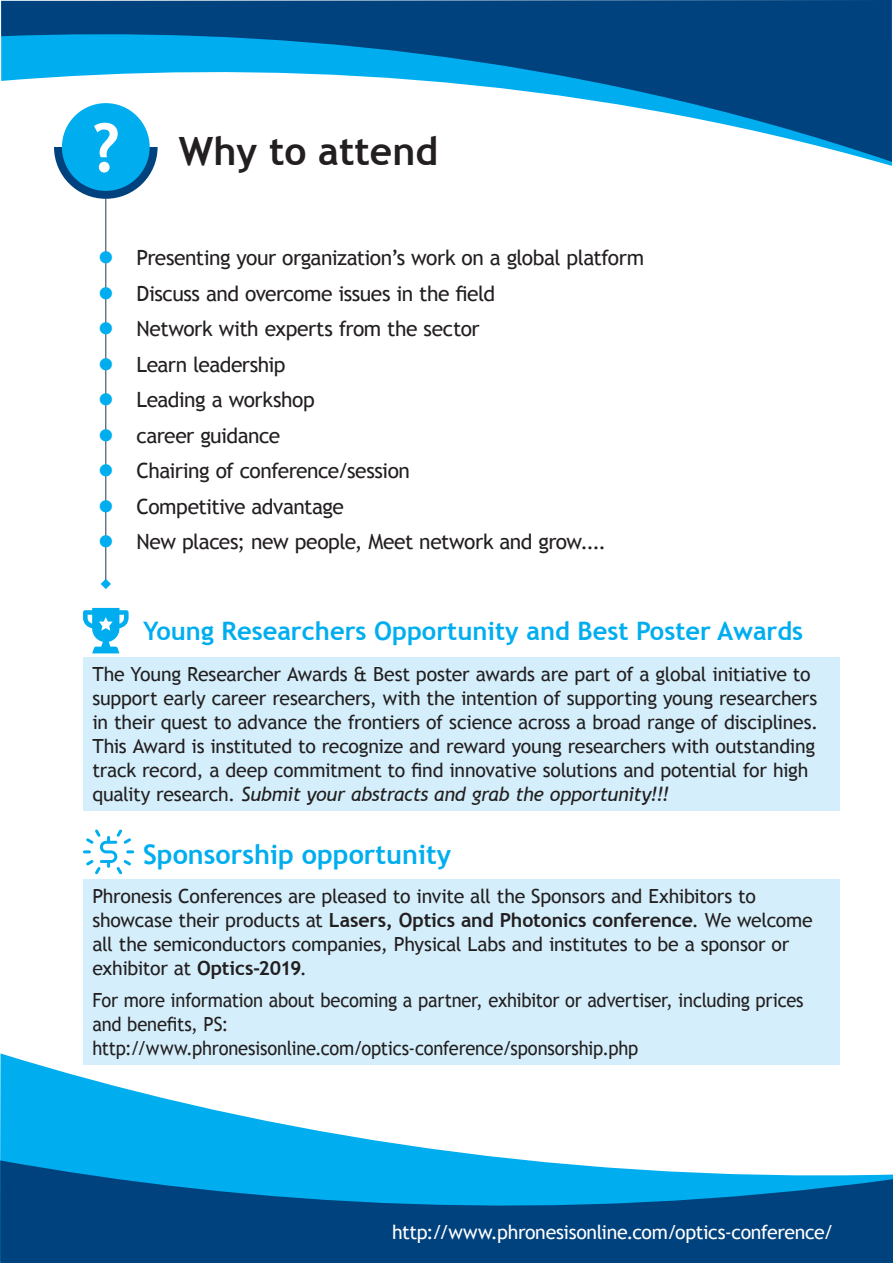
<style>
.page{position:relative;width:893px;height:1263px;background:#fff}
.page>*{position:absolute;margin:0;border:0;box-sizing:border-box;transform-origin:0 0}
.t1{font:700 67.5px "Trebuchet MS";color:#fff}
.t2{font:700 39px "Trebuchet MS";color:#231f20}
.t3{font:700 27px "Trebuchet MS";color:#00aeef}
.t4{font:700 25.5px "Trebuchet MS";color:#00aeef}
.t5{font:21px "Trebuchet MS";letter-spacing:-.025em;color:#231f20}
.Quote_pullout_small{font:19.5px/24px "Trebuchet MS";letter-spacing:-.015em;color:#231f20}
.Quote_pullout_small-2{font:19.5px/24px "Trebuchet MS";letter-spacing:-.015em;color:#231f20;scale:.94 1}
.t6{font:19.5px "Trebuchet MS";letter-spacing:-.02em;color:#fff}
.s1{color:#00aeef}
.s2{font-style:italic}
.s3{font-weight:700}
</style>
<div class="page">
<svg style="left:0;top:1053px;width:840px;height:107px"></svg>
<svg style="left:0;top:1160px;width:893px;height:103px;background:#0b68a3"></svg>
<svg style="left:1px;top:0;width:891px;height:162px"></svg>
<svg style="left:54px;top:147px;width:104px;height:52px"></svg>
<div style="left:62px;top:103px;width:88px;height:88px;background:#00aeef;border-radius:50%"></div>
<hr style="left:105px;top:199px;width:1px;height:386px;background:#213b52">
<svg style="left:101px;top:579px;width:10px;height:10px"></svg>
<svg style="left:83px;top:608px;width:46px;height:45px"></svg>
<div style="left:83px;top:658px;width:757px;height:153px;background:#d4effb"></div>
<div style="left:83px;top:879px;width:757px;height:185px;background:#d4effb"></div>
<svg style="left:83px;top:829px;width:51px;height:45px"></svg>
<p class="t1" style="left:91px;top:106px;width:31px">?</p>
<p class="t2" style="left:179px;top:127px;width:261px">Why to attend</p>
<p class="t5" style="left:98px;top:245px;width:547px"><span class="s1">●</span> Presenting your organization’s work on a global platform</p>
<p class="t5" style="left:98px;top:281px;width:398px"><span class="s1">●</span> Discuss and overcome issues in the field</p>
<p class="t5" style="left:98px;top:316px;width:383px"><span class="s1">●</span> Network with experts from the sector</p>
<p class="t5" style="left:98px;top:352px;width:189px"><span class="s1">●</span> Learn leadership</p>
<p class="t5" style="left:98px;top:387px;width:218px"><span class="s1">●</span> Leading a workshop</p>
<p class="t5" style="left:98px;top:423px;width:183px"><span class="s1">●</span> career guidance</p>
<p class="t5" style="left:98px;top:459px;width:313px"><span class="s1">●</span> Chairing of conference/session</p>
<p class="t5" style="left:98px;top:494px;width:247px"><span class="s1">●</span> Competitive advantage</p>
<p class="t5" style="left:98px;top:530px;width:509px"><span class="s1">●</span> New places; new people, Meet network and grow....</p>
<p class="t4" style="left:143px;top:615px;width:662px">Young Researchers Opportunity and Best Poster Awards</p>
<p class="Quote_pullout_small" style="left:92px;top:663px;width:727px">The Young Researcher Awards &amp; Best poster awards are part of a global initiative to support early career researchers, with the intention of supporting young researchers in their quest to advance the frontiers of science across a broad range of disciplines.<br>This Award is instituted to recognize and reward young researchers with outstanding track record, a deep commitment to find innovative solutions and potential for high quality research. <span class="s2">Submit your abstracts and grab the opportunity!!!</span></p>
<p class="t3" style="left:143px;top:837px;width:310px">Sponsorship opportunity</p>
<p class="Quote_pullout_small" style="left:92px;top:884px;width:722px">Phronesis Conferences are pleased to invite all the Sponsors and Exhibitors to showcase their products at <span class="s3">Lasers, Optics and Photonics conference</span>. We welcome all the semiconductors companies, Physical Labs and institutes to be a sponsor or exhibitor at <span class="s3">Optics-2019</span>.</p>
<p class="Quote_pullout_small-2" style="left:92px;top:988px;width:758px">For more information about becoming a partner, exhibitor or advertiser, including prices and benefits, PS:<br>http://www.phronesisonline.com/optics-conference/sponsorship.php</p>
<p class="t6" style="left:392px;top:1220px;width:443px">http://www.phronesisonline.com/optics-conference/</p>
</div>
